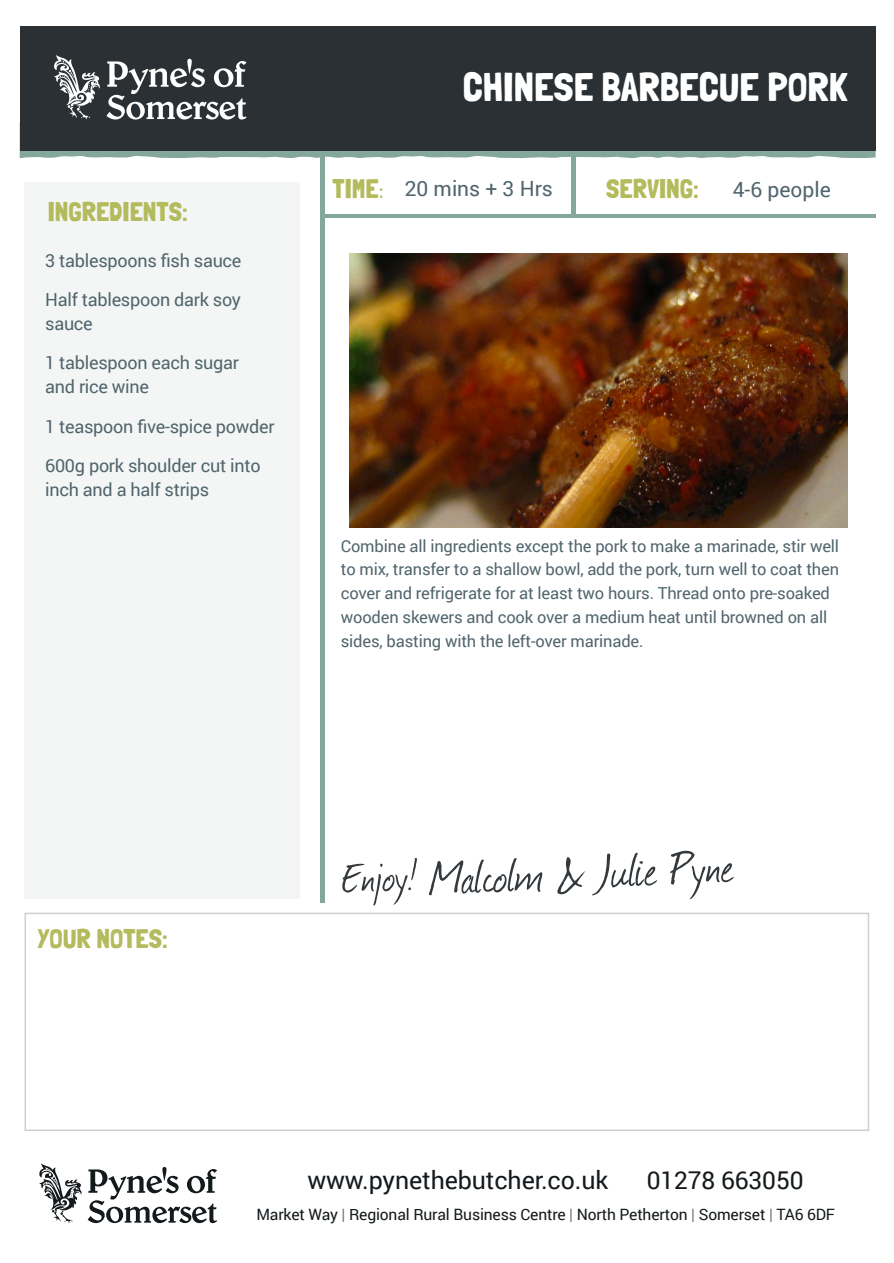
<style>
.page{position:relative;width:894px;height:1263px;background:#fff}
.page>*{position:absolute;margin:0;border:0;box-sizing:border-box;transform-origin:0 0}
.t1{font:54.15px "Journal";color:#33393c}
.t2{font:40.2px "Londrina Solid";color:#fff}
.t3{font:27px "Londrina Solid";color:#b3bb5c}
.t4{font:24.9px "Roboto";letter-spacing:-.005em;color:#14191c}
.t5{font:24.6px "Roboto";letter-spacing:-.005em;color:#14191c}
.t6{font:21px "Roboto";color:#51656d}
.t7{font:18px/39px "Roboto";letter-spacing:-.015em;color:#51656d}
.t8{font:16.5px/23.7px "Roboto";letter-spacing:-.01em;color:#51656d}
.t9{font:15.6px "Roboto";letter-spacing:-.01em;color:#14191c}
.s1{font-family:"Londrina Solid";font-size:27px;color:#b3bb5c}
.s2{font-size:48.6px}
.s3{color:#6e7479}
</style>
<div class="page">
<div style="left:25px;top:182px;width:275px;height:717px;background:#f3f6f5"></div>
<div style="left:20px;top:26px;width:855px;height:125px;background:#2a3033"></div>
<svg style="left:20px;top:55px;width:855px;height:103px"></svg>
<div style="left:320px;top:155px;width:5px;height:748px;background:#83a69d"></div>
<hr style="left:571px;top:155px;width:4px;height:61px;background:#83a69d">
<hr style="left:323px;top:214px;width:552px;height:4px;background:#83a69d">
<svg style="left:88px;top:1167px;width:129px;height:56px"></svg>
<svg style="left:39px;top:1163px;width:43px;height:60px"></svg>
<div style="left:25px;top:913px;width:843px;height:218px;background:#fff;border:2px solid #cdcfd1"></div>
<img style="left:349px;top:254px;width:498px;height:273px">
<h3 class="t3" style="left:48px;top:195px;width:141px">INGREDIENTS:</h3>
<p class="t7" style="left:45px;top:241px;width:198px">3 tablespoons fish sauce<br>Half tablespoon dark soy</p>
<p class="t7" style="left:45px;top:304px;width:195px">sauce<br>1 tablespoon each sugar</p>
<p class="t7" style="left:45px;top:367px;width:231px">and rice wine<br>1 teaspoon five-spice powder<br>600g pork shoulder cut into</p>
<p class="t7" style="left:45px;top:469px;width:165px">inch and a half strips</p>
<h2 class="t2" style="left:462px;top:63px;width:386px">CHINESE BARBECUE PORK</h2>
<h3 class="t3" style="left:606px;top:173px;width:94px">SERVING:</h3>
<p class="t6" style="left:332px;top:174px;width:222px"><span class="s1">TIME</span><sub>:</sub> 20 mins + 3 Hrs</p>
<p class="t6" style="left:732px;top:175px;width:99px">4-6 people</p>
<p class="t8" style="left:340px;top:533px;width:499px">Combine all ingredients except the pork to make a marinade, stir well to mix, transfer to a shallow bowl, add the pork, turn well to coat then cover and refrigerate for at least two hours. Thread onto pre-soaked wooden skewers and cook over a medium heat until browned on all sides, basting with the left-over marinade.</p>
<h3 class="t3" style="left:37px;top:923px;width:132px">YOUR NOTES:</h3>
<h1 class="t1" style="left:340px;top:848px;width:393px;rotate:-3deg"><span class="s2">Enjoy!</span> Malcolm &amp; Julie Pyne</h1>
<h3 class="t4" style="left:307px;top:1163px;width:302px">www.pynethebutcher.co.uk</h3>
<h3 class="t5" style="left:646px;top:1163px;width:158px">01278 663050</h3>
<p class="t9" style="left:256px;top:1203px;width:580px">Market Way <span class="s3">|</span> Regional Rural Business Centre <span class="s3">|</span> North Petherton <span class="s3">|</span> Somerset <span class="s3">|</span> TA6 6DF</p>
</div>
